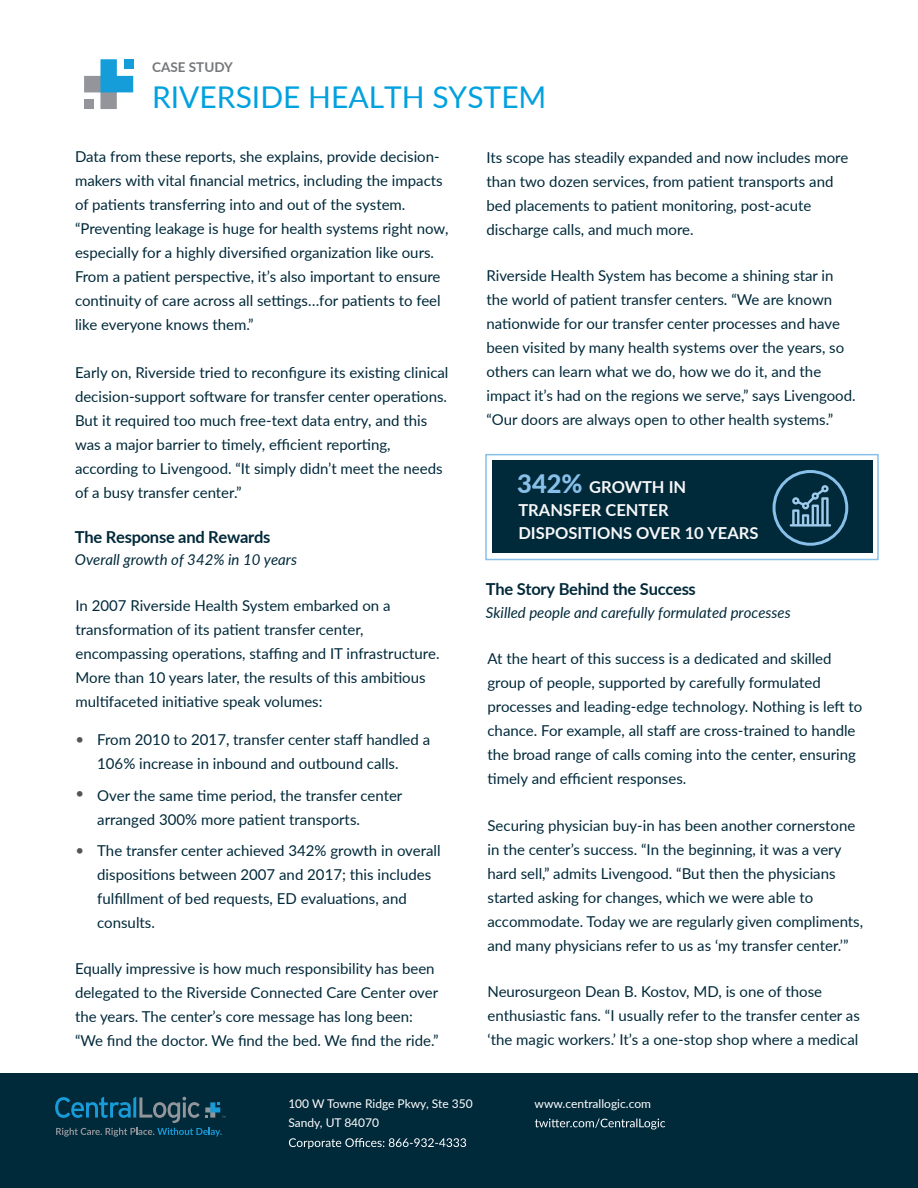
<style>
.page{position:relative;width:918px;height:1188px;background:#fff}
.page>*{position:absolute;margin:0;border:0;box-sizing:border-box;transform-origin:0 0}
.t1{font:30px "Lato";color:#00a1df}
.t2{font:700 16.5px/22.8px "Lato";color:#f7f7f8}
.t3{font:700 16.5px "Lato";letter-spacing:-.015em;color:#00293a}
.t4{font:15px/24px "Lato";color:#00293a}
.t5{font:italic 15px "Lato";color:#00293a}
.t6{font:700 13.5px "Lato";color:#75777a}
.t7{font:12px/19.6px "Lato";color:#fff}
.s1{font-weight:800;font-size:25.5px;color:#88c0ea}
</style>
<div class="page">
<svg style="left:84px;top:59px;width:49px;height:50px"></svg>
<div style="left:84px;top:100px;width:9px;height:9px;background:#94959a"></div>
<div style="left:124px;top:59px;width:9px;height:10px;background:#159dd9"></div>
<div style="left:0;top:1073px;width:918px;height:115px;background:#00293a"></div>
<svg style="left:289px;top:1138px;width:177px;height:11px"></svg>
<svg style="left:535px;top:1118px;width:130px;height:12px"></svg>
<div style="left:492px;top:460px;width:381px;height:93px;background:#00293a"></div>
<div style="left:485px;top:454px;width:394px;height:106px;border:2px solid #88c0ea"></div>
<div style="left:773px;top:470px;width:75px;height:76px;border:3px solid #88c0ea;border-radius:50%"></div>
<svg style="left:790px;top:485px;width:41px;height:42px"></svg>
<svg style="left:55px;top:1097px;width:170px;height:40px"></svg>
<p class="t6" style="left:152px;top:57px;width:82px">CASE STUDY</p>
<h1 class="t1" style="left:152px;top:76px;width:396px">RIVERSIDE HEALTH SYSTEM</h1>
<p class="t4" style="left:75px;top:144px;width:375px">Data from these reports, she explains, provide decision&shy;makers with vital financial metrics, including the impacts of patients transferring into and out of the system. “Preventing leakage is huge for health systems right now, especially for a highly diversified organization like ours.<br>From a patient perspective, it’s also important to ensure continuity of care across all settings…for patients to feel like everyone knows them.”</p>
<p class="t4" style="left:75px;top:360px;width:375px">Early on, Riverside tried to reconfigure its existing clinical decision-support software for transfer center operations.<br>But it required too much free-text data entry, and this was a major barrier to timely, efficient reporting, according to Livengood. “It simply didn’t meet the needs of a busy transfer center.”</p>
<p class="t3" style="left:75px;top:525px;width:197px">The Response and Rewards</p>
<p class="t5" style="left:75px;top:549px;width:224px">Overall growth of 342% in 10 years</p>
<p class="t4" style="left:76px;top:593px;width:366px">In 2007 Riverside Health System embarked on a transformation of its patient transfer center, encompassing operations, staffing and IT infrastructure.<br>More than 10 years later, the results of this ambitious multifaceted initiative speak volumes:</p>
<p class="t4" style="left:97px;top:727px;width:334px">From 2010 to 2017, transfer center staff handled a<br>106% increase in inbound and outbound calls.</p>
<p class="t4" style="left:97px;top:783px;width:307px">Over the same time period, the transfer center arranged 300% more patient transports.</p>
<p class="t4" style="left:97px;top:838px;width:345px">The transfer center achieved 342% growth in overall dispositions between 2007 and 2017; this includes fulfillment of bed requests, ED evaluations, and consults.</p>
<p class="t4" style="left:75px;top:956px;width:365px">Equally impressive is how much responsibility has been delegated to the Riverside Connected Care Center over the years. The center’s core message has long been: “We find the doctor. We find the bed. We find the ride.”</p>
<p class="t4" style="left:487px;top:144px;width:363px">Its scope has steadily expanded and now includes more than two dozen services, from patient transports and bed placements to patient monitoring, post-acute discharge calls, and much more.</p>
<p class="t4" style="left:487px;top:263px;width:371px">Riverside Health System has become a shining star in the world of patient transfer centers. “We are known nationwide for our transfer center processes and have been visited by many health systems over the years, so others can learn what we do, how we do it, and the impact it’s had on the regions we serve,” says Livengood. “Our doors are always open to other health systems.”</p>
<p class="t2" style="left:517px;top:475px;width:243px"><span class="s1">342%</span> GROWTH IN<br>TRANSFER CENTER<br>DISPOSITIONS OVER 10 YEARS</p>
<p class="t3" style="left:486px;top:577px;width:212px">The Story Behind the Success</p>
<p class="t5" style="left:486px;top:602px;width:306px">Skilled people and carefully formulated processes</p>
<p class="t4" style="left:488px;top:646px;width:376px">At the heart of this success is a dedicated and skilled group of people, supported by carefully formulated processes and leading-edge technology. Nothing is left to chance. For example, all staff are cross-trained to handle the broad range of calls coming into the center, ensuring timely and efficient responses.</p>
<p class="t4" style="left:488px;top:812px;width:377px">Securing physician buy-in has been another cornerstone in the center’s success. “In the beginning, it was a very hard sell,” admits Livengood. “But then the physicians started asking for changes, which we were able to accommodate. Today we are regularly given compliments, and many physicians refer to us as ‘my transfer center.’”</p>
<p class="t4" style="left:488px;top:979px;width:374px">Neurosurgeon Dean B. Kostov, MD, is one of those enthusiastic fans. “I usually refer to the transfer center as ‘the magic workers.’ It’s a one-stop shop where a medical</p>
<p class="t7" style="left:288px;top:1093px;width:186px">100 W Towne Ridge Pkwy, Ste 350<br>Sandy, UT 84070</p>
<p class="t7" style="left:535px;top:1093px;width:118px">www.centrallogic.com</p>
</div>
